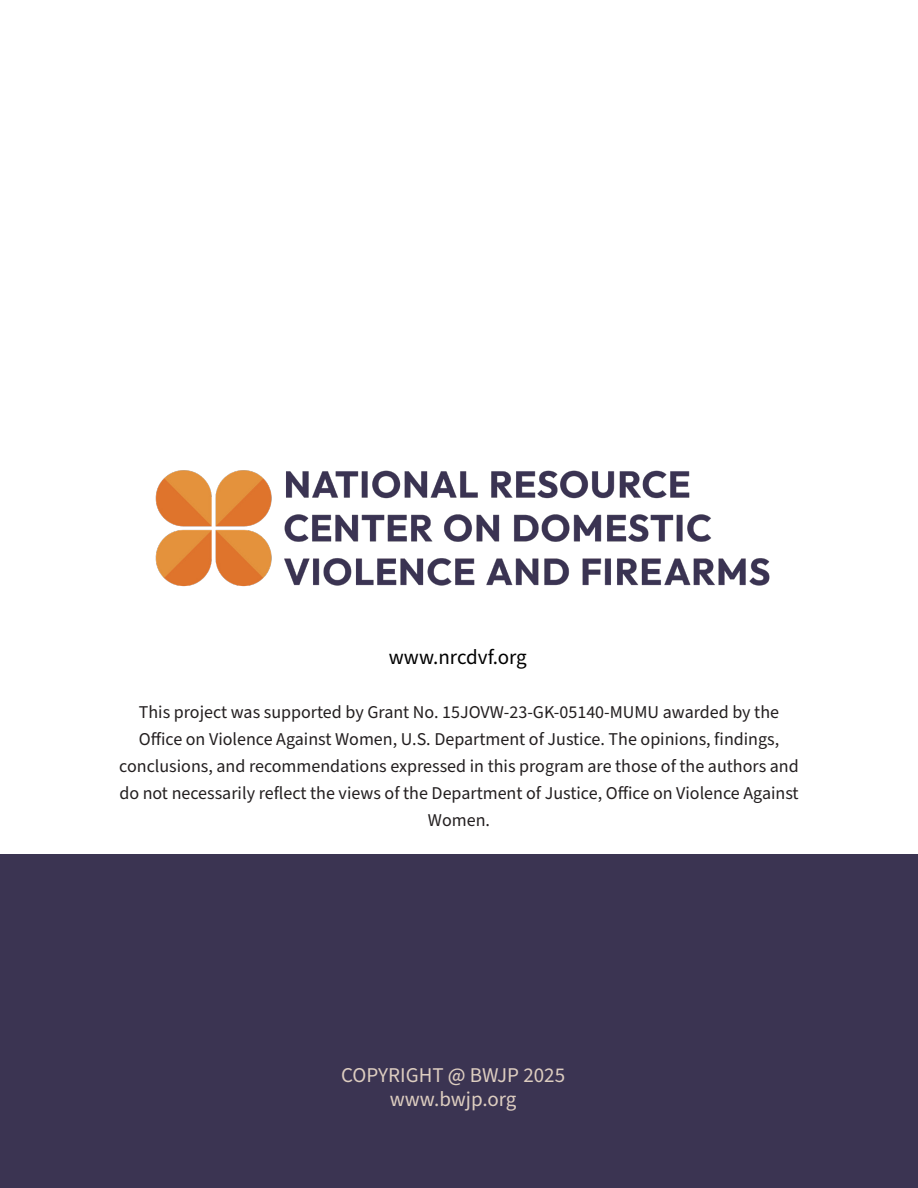
<style>
.page{position:relative;width:918px;height:1188px;background:#fff}
.page>*{position:absolute;margin:0;border:0;box-sizing:border-box;transform-origin:0 0}
.t1{font:21px "Source Sans Pro";color:#ddcdc0}
.t2{font:21px "Source Sans Pro";color:#000}
.t3{font:18px/27px "Source Sans Pro";color:#231f20;text-align:center}
</style>
<div class="page">
<div style="left:0;top:855px;width:918px;height:333px;background:#3b3452"></div>
<img style="left:155px;top:470px;width:615px;height:117px">
<p class="t2" style="left:389px;top:643px;width:140px">www.nrcdvf.org</p>
<p class="t3" style="left:119px;top:699px;width:681px">This project was supported by Grant No. 15JOVW-23-GK-05140-MUMU awarded by the Office on Violence Against Women, U.S. Department of Justice. The opinions, findings, conclusions, and recommendations expressed in this program are those of the authors and do not necessarily reflect the views of the Department of Justice, Office on Violence Against Women.</p>
<p class="t1" style="left:341px;top:1061px;width:225px">COPYRIGHT @ BWJP 2025</p>
<p class="t1" style="left:390px;top:1085px;width:128px">www.bwjp.org</p>
</div>
